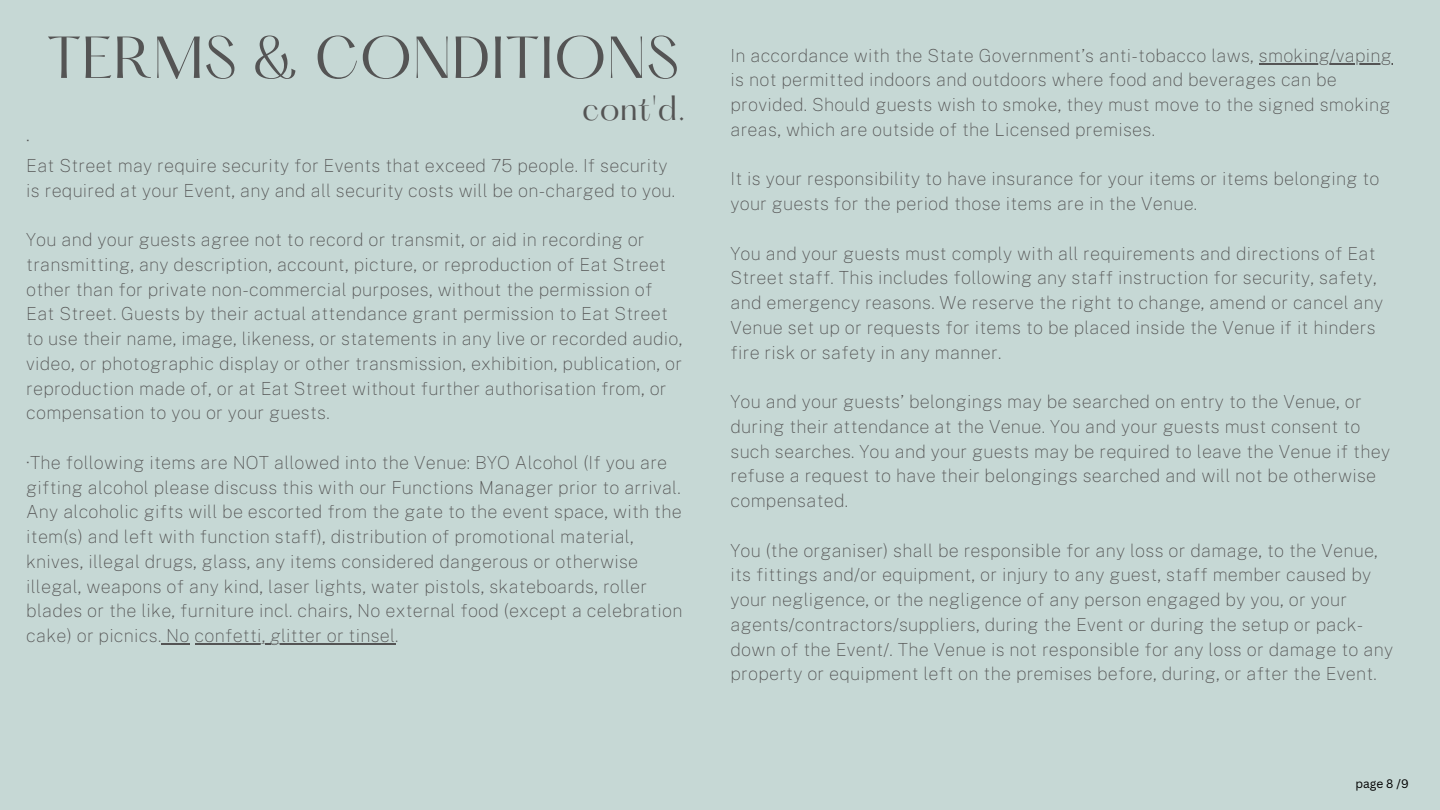
<style>
.page{position:relative;width:1440px;height:810px;background:#c6d8d5}
.page>*{position:absolute;margin:0;border:0;box-sizing:border-box;transform-origin:0 0}
.t1{font:51.7px "Hatton";letter-spacing:.015em;color:#545454}
.t2{font:30.7px "Hatton";color:#545454}
.t3{font:100 18px/24.8px "Public Sans";letter-spacing:.015em;color:#545454}
.t4{font:12px "Canva Sans";color:#000}
.s1{font-style:italic}
</style>
<div class="page">
<svg style="left:162px;top:644px;width:28px;height:1px"></svg>
<hr style="left:195px;top:644px;width:75px;height:1px;background:#545454">
<hr style="left:281px;top:644px;width:114px;height:1px;background:#545454">
<hr style="left:1259px;top:63px;width:133px;height:2px;background:#545454">
<p class="t1" style="left:47px;top:33px;width:634px">TERMS &amp; CONDITIONS</p>
<h2 class="t2" style="left:582px;top:94px;width:105px">cont'd.</h2>
<p class="t3" style="left:26px;top:128px;width:650px">·<br>Eat Street may require security for Events that exceed 75 people. If security is required at your Event, any and all security costs will be on-charged to you.</p>
<h3 class="t3" style="left:26px;top:227px;width:658px">You and your guests agree not to record or transmit, or aid in recording or transmitting, any description, account, picture, or reproduction of Eat Street other than for private non-commercial purposes, without the permission of Eat Street. Guests by their actual attendance grant permission to Eat Street to use their name, image, likeness, or statements in any live or recorded audio, video, or photographic display or other transmission, exhibition, publication, or reproduction made of, or at Eat Street without further authorisation from, or compensation to you or your guests.</h3>
<h3 class="t3" style="left:26px;top:450px;width:658px">·The following items are NOT allowed into the Venue: BYO Alcohol (If you are gifting alcohol please discuss this with our Functions Manager prior to arrival.<br>Any alcoholic gifts will be escorted from the gate to the event space, with the item(s) and left with function staff), distribution of promotional material, knives, illegal drugs, glass, any items considered dangerous or otherwise illegal, weapons of any kind, laser lights, water pistols, skateboards, roller blades or the like, furniture incl. chairs, No external food (except a celebration cake) or picnics. No confetti, <span class="s1">g</span>litter or tinsel.</h3>
<h3 class="t3" style="left:731px;top:43px;width:663px">In accordance with the State Government’s anti-tobacco laws, smoking/vaping</h3>
<h3 class="t3" style="left:731px;top:67px;width:662px">is not permitted indoors and outdoors where food and beverages can be provided. Should guests wish to smoke, they must move to the signed smoking areas, which are outside of the Licensed premises.</h3>
<h3 class="t3" style="left:731px;top:166px;width:650px">It is your responsibility to have insurance for your items or items belonging to</h3>
<h3 class="t3" style="left:731px;top:191px;width:468px">your guests for the period those items are in the Venue.</h3>
<h3 class="t3" style="left:731px;top:241px;width:647px">You and your guests must comply with all requirements and directions of Eat</h3>
<h3 class="t3" style="left:731px;top:265px;width:654px">Street staff. This includes following any staff instruction for security, safety, and emergency reasons. We reserve the right to change, amend or cancel any Venue set up or requests for items to be placed inside the Venue if it hinders fire risk or safety in any manner.</h3>
<h3 class="t3" style="left:731px;top:389px;width:633px">You and your guests’ belongings may be searched on entry to the Venue, or</h3>
<p class="t3" style="left:731px;top:414px;width:661px">during their attendance at the Venue. You and your guests must consent to such searches. You and your guests may be required to leave the Venue if they refuse a request to have their belongings searched and will not be otherwise compensated.</p>
<p class="t3" style="left:731px;top:538px;width:664px">You (the organiser) shall be responsible for any loss or damage, to the Venue, its fittings and/or equipment, or injury to any guest, staff member caused by your negligence, or the negligence of any person engaged by you, or your agents/contractors/suppliers, during the Event or during the setup or pack&shy;down of the Event/. The Venue is not responsible for any loss or damage to any property or equipment left on the premises before, during, or after the Event.</p>
<p class="t4" style="left:1355px;top:775px;width:55px">page 8 /9</p>
</div>
